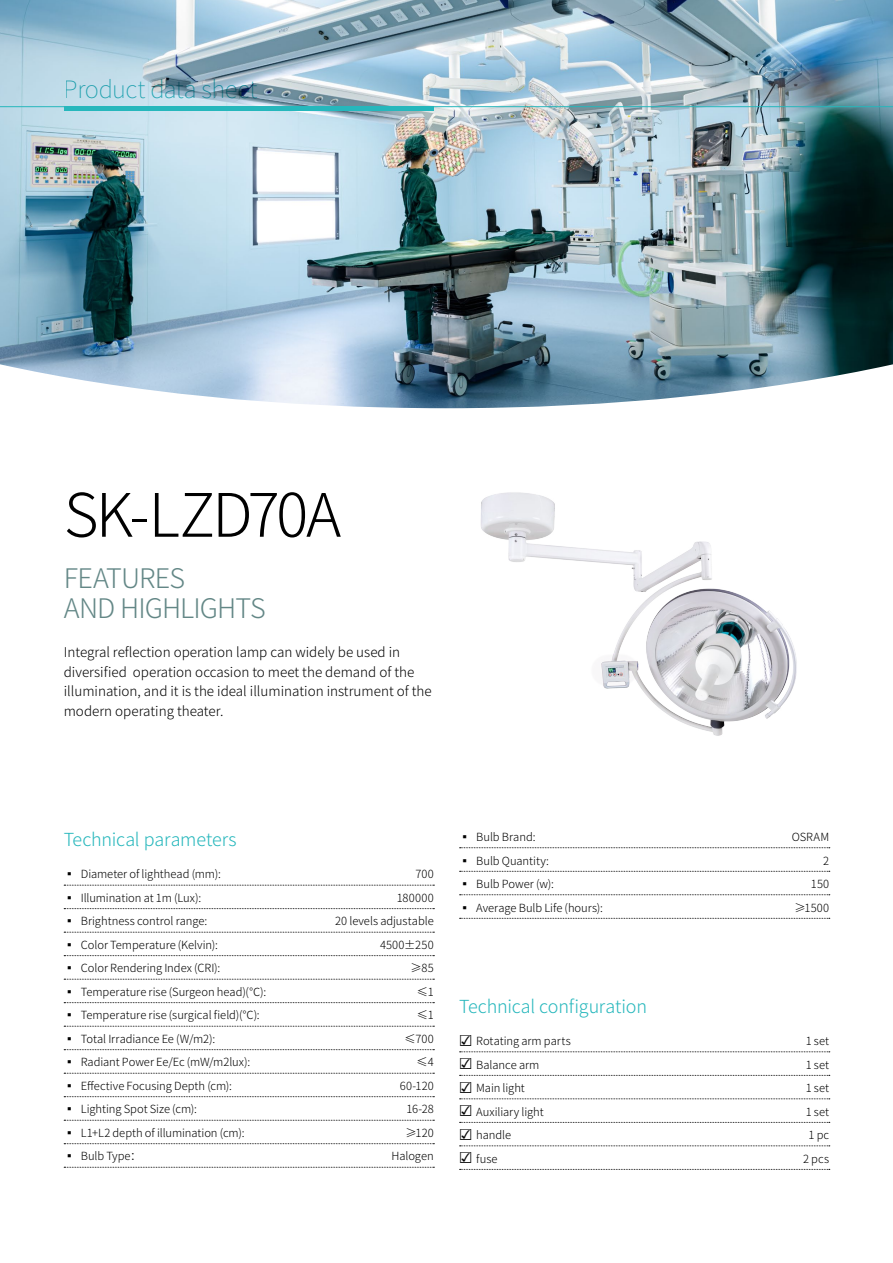
<style>
.page{position:relative;width:893px;height:1263px;background:#fff}
.page>*{position:absolute;margin:0;border:0;box-sizing:border-box;transform-origin:0 0}
.t1{font:300 60px "Noto Sans CJ Ksc";letter-spacing:-.05em;color:#000}
.t2{font:300 27px/30px "Noto Sans CJ Ksc";letter-spacing:-.035em;color:#638786}
.t3{font:100 24px "Noto Sans CJ Ksc";letter-spacing:-.025em;color:#26b7bc}
.t4{font:300 18px "Noto Sans CJ Ksc";letter-spacing:-.015em;color:#26b7bc}
.t5{font:300 13.5px/19.5px "Noto Sans CJ Ksc";color:#000}
.t6{font:300 11.25px "Noto Sans CJ Ksc";letter-spacing:-.005em;color:#000}
.s1{font-family:"Arial Unicode MS";font-weight:400;font-size:18px}
</style>
<div class="page">
<img style="left:0;top:0;width:893px;height:408px">
<svg style="left:64px;top:885px;width:370px;height:1px"></svg>
<svg style="left:64px;top:908px;width:370px;height:1px"></svg>
<svg style="left:64px;top:932px;width:370px;height:1px"></svg>
<svg style="left:64px;top:955px;width:370px;height:1px"></svg>
<svg style="left:64px;top:979px;width:370px;height:1px"></svg>
<svg style="left:64px;top:1002px;width:370px;height:1px"></svg>
<svg style="left:64px;top:1026px;width:370px;height:1px"></svg>
<svg style="left:64px;top:1049px;width:370px;height:1px"></svg>
<svg style="left:64px;top:1073px;width:370px;height:1px"></svg>
<svg style="left:64px;top:1096px;width:370px;height:1px"></svg>
<svg style="left:64px;top:1120px;width:370px;height:1px"></svg>
<svg style="left:64px;top:1143px;width:370px;height:1px"></svg>
<svg style="left:64px;top:1167px;width:370px;height:1px"></svg>
<svg style="left:460px;top:847px;width:370px;height:1px"></svg>
<svg style="left:460px;top:871px;width:370px;height:1px"></svg>
<svg style="left:460px;top:894px;width:370px;height:1px"></svg>
<svg style="left:460px;top:918px;width:370px;height:1px"></svg>
<svg style="left:460px;top:1051px;width:370px;height:1px"></svg>
<svg style="left:460px;top:1075px;width:370px;height:1px"></svg>
<svg style="left:460px;top:1098px;width:370px;height:1px"></svg>
<svg style="left:460px;top:1122px;width:370px;height:1px"></svg>
<svg style="left:460px;top:1145px;width:370px;height:1px"></svg>
<svg style="left:460px;top:1169px;width:370px;height:1px"></svg>
<hr style="left:0;top:106px;width:893px;height:1px;background:#26b7bc">
<hr style="left:64px;top:107px;width:370px;height:4px;background:#26b7bc">
<img style="left:481px;top:492px;width:316px;height:244px">
<h3 class="t3" style="left:64px;top:75px;width:195px">Product data sheet</h3>
<h3 class="t3" style="left:64px;top:75px;width:188px">Ficha de producto</h3>
<h3 class="t3" style="left:106px;top:75px;width:94px">e produit</h3>
<h1 class="t1" style="left:64px;top:481px;width:279px">SK-LZD70A</h1>
<h2 class="t2" style="left:64px;top:564px;width:200px">Features<br>and Highlights</h2>
<p class="t5" style="left:64px;top:643px;width:369px">I ntegral reflection operation lamp can widely be used in diversified operation occasion to meet the demand of the illumination, and it is the ideal illumination instrument of the modern operating theater.</p>
<h3 class="t4" style="left:64px;top:830px;width:174px">Technical parameters</h3>
<p class="t6" style="left:64px;top:868px;width:159px">▪ Diameter of lighthead (mm):</p>
<p class="t6" style="left:416px;top:868px;width:20px">700</p>
<p class="t6" style="left:64px;top:891px;width:139px">▪ I llumination at 1m (Lux):</p>
<p class="t6" style="left:397px;top:891px;width:39px">180000</p>
<p class="t6" style="left:64px;top:915px;width:145px">▪ Brightness control range:</p>
<p class="t6" style="left:335px;top:915px;width:100px">20 levels adjustable</p>
<p class="t6" style="left:64px;top:938px;width:156px">▪ Color Temperature (Kelvin):</p>
<p class="t6" style="left:380px;top:938px;width:55px">4500±250</p>
<p class="t6" style="left:64px;top:962px;width:158px">▪ Color Rendering I ndex (CRI):</p>
<p class="t6" style="left:410px;top:962px;width:25px">≥85</p>
<p class="t6" style="left:64px;top:985px;width:204px">▪ Temperature rise (Surgeon head)(℃):</p>
<p class="t6" style="left:417px;top:985px;width:18px">≤1</p>
<p class="t6" style="left:64px;top:1009px;width:197px">▪ Temperature rise (surgical field)(℃):</p>
<p class="t6" style="left:417px;top:1009px;width:18px">≤1</p>
<p class="t6" style="left:64px;top:1032px;width:153px">▪ Total I rradiance Ee (W/m2):</p>
<p class="t6" style="left:405px;top:1032px;width:31px">≤700</p>
<p class="t6" style="left:64px;top:1056px;width:188px">▪ Radiant Power Ee/Ec (mW/m2lux):</p>
<p class="t6" style="left:416px;top:1056px;width:19px">≤4</p>
<p class="t6" style="left:64px;top:1079px;width:170px">▪ Effective Focusing Depth (cm):</p>
<p class="t6" style="left:400px;top:1079px;width:35px">60-120</p>
<p class="t6" style="left:64px;top:1103px;width:135px">▪ Lighting Spot Size (cm):</p>
<p class="t6" style="left:406px;top:1103px;width:29px">16-28</p>
<p class="t6" style="left:64px;top:1126px;width:182px">▪ L1+L2 depth of illumination (cm):</p>
<p class="t6" style="left:405px;top:1126px;width:30px">≥120</p>
<p class="t6" style="left:64px;top:1150px;width:79px">▪ Bulb Type：</p>
<p class="t6" style="left:391px;top:1150px;width:44px">Halogen</p>
<p class="t6" style="left:459px;top:830px;width:78px">▪ Bulb Brand:</p>
<p class="t6" style="left:792px;top:830px;width:39px">OSRAM</p>
<p class="t6" style="left:459px;top:854px;width:91px">▪ Bulb Quantity:</p>
<p class="t6" style="left:823px;top:854px;width:8px">2</p>
<p class="t6" style="left:459px;top:877px;width:96px">▪ Bulb Power (w):</p>
<p class="t6" style="left:811px;top:877px;width:20px">150</p>
<p class="t6" style="left:459px;top:901px;width:145px">▪ Average Bulb Life (hours):</p>
<p class="t6" style="left:794px;top:901px;width:36px">≥1500</p>
<h3 class="t4" style="left:459px;top:996px;width:189px">Technical configuration</h3>
<p class="t6" style="left:459px;top:1034px;width:113px"><span class="s1">☑</span> Rotating arm parts</p>
<p class="t6" style="left:806px;top:1034px;width:25px">1 set</p>
<p class="t6" style="left:459px;top:1058px;width:82px"><span class="s1">☑</span> Balance arm</p>
<p class="t6" style="left:806px;top:1058px;width:25px">1 set</p>
<p class="t6" style="left:459px;top:1082px;width:67px"><span class="s1">☑</span> Main light</p>
<p class="t6" style="left:806px;top:1082px;width:25px">1 set</p>
<p class="t6" style="left:459px;top:1105px;width:86px"><span class="s1">☑</span> Auxiliary light</p>
<p class="t6" style="left:806px;top:1105px;width:25px">1 set</p>
<p class="t6" style="left:459px;top:1129px;width:53px"><span class="s1">☑</span> handle</p>
<p class="t6" style="left:808px;top:1129px;width:22px">1 pc</p>
<p class="t6" style="left:459px;top:1152px;width:40px"><span class="s1">☑</span> fuse</p>
<p class="t6" style="left:803px;top:1152px;width:28px">2 pcs</p>
</div>
